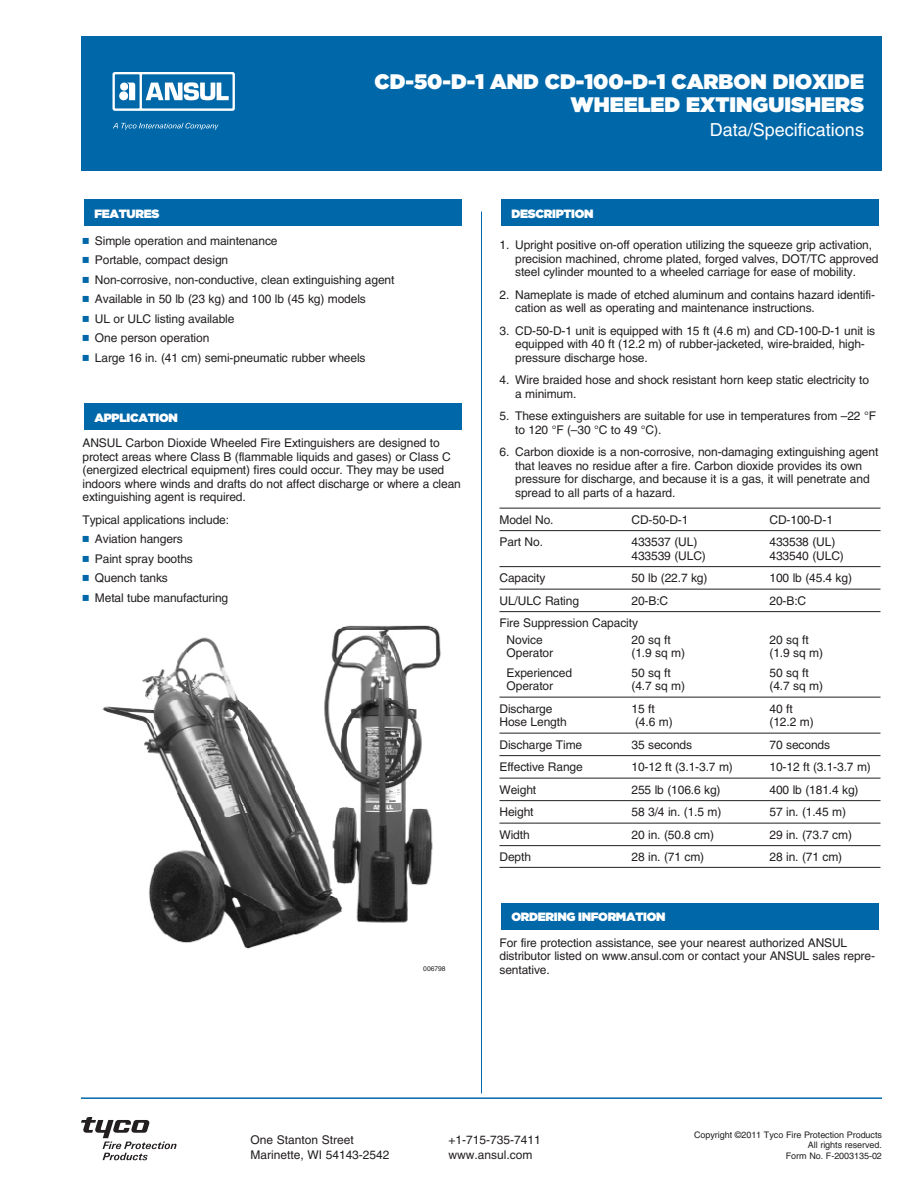
<style>
.page{position:relative;width:918px;height:1188px;background:#fff}
.page>*{position:absolute;margin:0;border:0;box-sizing:border-box;transform-origin:0 0}
.Top_Reversed_Head{font:900 21px/22.5px "Gotham";color:#fff;text-align:right}
.Data_Spec_Reverse_Li{font:18px "Helvetica";color:#fff}
.Text{font:12px/13.5px "Helvetica";letter-spacing:-.01em;color:#231f20}
.Text_1st_Graph{font:12px/13.5px "Helvetica";letter-spacing:-.01em;color:#231f20}
.t1{font:900 12px "Gotham";letter-spacing:-.025em;color:#fff}
.Text-2{font:9px "Helvetica";letter-spacing:-.005em;color:#231f20}
.Text-3{font:6.75px "Helvetica";letter-spacing:-.01em;color:#231f20}
.s1{font-family:"Universal Newswith Comm Pi";color:#0068a9}
</style>
<div class="page">
<div style="left:81px;top:36px;width:801px;height:135px;background:#0068a9"></div>
<svg style="left:112px;top:72px;width:123px;height:39px"></svg>
<svg style="left:113px;top:123px;width:106px;height:7px"></svg>
<div style="left:84px;top:200px;width:378px;height:26px;background:#0068a9"></div>
<div style="left:84px;top:404px;width:378px;height:26px;background:#0068a9"></div>
<img style="left:102px;top:625px;width:339px;height:324px">
<hr style="left:500px;top:508px;width:380px;height:1px;background:#231f20">
<hr style="left:500px;top:530px;width:380px;height:1px;background:#231f20">
<hr style="left:500px;top:566px;width:380px;height:1px;background:#231f20">
<hr style="left:500px;top:589px;width:380px;height:1px;background:#231f20">
<hr style="left:500px;top:611px;width:380px;height:1px;background:#231f20">
<hr style="left:500px;top:697px;width:380px;height:1px;background:#231f20">
<hr style="left:500px;top:733px;width:380px;height:1px;background:#231f20">
<hr style="left:500px;top:755px;width:380px;height:1px;background:#231f20">
<hr style="left:500px;top:778px;width:380px;height:1px;background:#231f20">
<hr style="left:500px;top:800px;width:380px;height:1px;background:#231f20">
<hr style="left:500px;top:823px;width:380px;height:1px;background:#231f20">
<hr style="left:500px;top:845px;width:380px;height:1px;background:#231f20">
<hr style="left:500px;top:867px;width:380px;height:1px;background:#231f20">
<div style="left:501px;top:200px;width:378px;height:26px;background:#0068a9"></div>
<div style="left:501px;top:903px;width:378px;height:27px;background:#0068a9"></div>
<hr style="left:481px;top:212px;width:1px;height:882px;background:#0068a9">
<hr style="left:81px;top:1098px;width:801px;height:1px;background:#0068a9">
<svg style="left:81px;top:1118px;width:96px;height:42px"></svg>
<p class="Top_Reversed_Head" style="left:375px;top:70px;width:491px">CD-50-D-1 AND CD-100-D-1 CARBON DIOXIDE<br>WHEELED EXTINGUISHERS</p>
<p class="Data_Spec_Reverse_Li" style="left:710px;top:119px;width:156px">Data/Specifications</p>
<p class="t1" style="left:94px;top:207px;width:66px">FEATURES</p>
<p class="Text_1st_Graph" style="left:82px;top:234px;width:197px"><span class="s1">n</span> Simple operation and maintenance</p>
<p class="Text_1st_Graph" style="left:82px;top:253px;width:147px"><span class="s1">n</span> Portable, compact design</p>
<p class="Text_1st_Graph" style="left:82px;top:273px;width:313px"><span class="s1">n</span> Non-corrosive, non-conductive, clean extinguishing agent</p>
<p class="Text_1st_Graph" style="left:82px;top:292px;width:285px"><span class="s1">n</span> Available in 50 lb (23 kg) and 100 lb (45 kg) models</p>
<p class="Text_1st_Graph" style="left:82px;top:312px;width:154px"><span class="s1">n</span> UL or ULC listing available</p>
<p class="Text_1st_Graph" style="left:82px;top:331px;width:128px"><span class="s1">n</span> One person operation</p>
<p class="Text_1st_Graph" style="left:82px;top:351px;width:285px"><span class="s1">n</span> Large 16 in. (41 cm) semi-pneumatic rubber wheels</p>
<p class="t1" style="left:94px;top:411px;width:85px">APPLICATION</p>
<p class="Text_1st_Graph" style="left:82px;top:436px;width:380px">ANSUL Carbon Dioxide Wheeled Fire Extinguishers are designed to protect areas where Class B (flammable liquids and gases) or Class C (energized electrical equipment) fires could occur. They may be used indoors where winds and drafts do not affect discharge or where a clean extinguishing agent is required.</p>
<p class="Text" style="left:82px;top:513px;width:148px">Typical applications include:</p>
<p class="Text_1st_Graph" style="left:82px;top:532px;width:102px"><span class="s1">n</span> Aviation hangers</p>
<p class="Text_1st_Graph" style="left:82px;top:552px;width:112px"><span class="s1">n</span> Paint spray booths</p>
<p class="Text_1st_Graph" style="left:82px;top:571px;width:87px"><span class="s1">n</span> Quench tanks</p>
<p class="Text_1st_Graph" style="left:82px;top:591px;width:147px"><span class="s1">n</span> Metal tube manufacturing</p>
<p class="Text-3" style="left:423px;top:964px;width:24px">006798</p>
<p class="t1" style="left:512px;top:207px;width:84px">DESCRIPTION</p>
<p class="Text" style="left:515px;top:238px;width:365px;text-indent:-16px">1. Upright positive on-off operation utilizing the squeeze grip activation, precision machined, chrome plated, forged valves, DOT/TC approved steel cylinder mounted to a wheeled carriage for ease of mobility.</p>
<p class="Text" style="left:515px;top:288px;width:362px;text-indent:-16px">2. Nameplate is made of etched aluminum and contains hazard identifi&shy;cation as well as operating and maintenance instructions.</p>
<p class="Text" style="left:515px;top:324px;width:362px;text-indent:-16px">3. CD-50-D-1 unit is equipped with 15 ft (4.6 m) and CD-100-D-1 unit is equipped with 40 ft (12.2 m) of rubber-jacketed, wire-braided, high&shy;pressure discharge hose.</p>
<p class="Text" style="left:515px;top:373px;width:356px;text-indent:-16px">4. Wire braided hose and shock resistant horn keep static electricity to a minimum.</p>
<p class="Text" style="left:515px;top:409px;width:362px;text-indent:-16px">5. These extinguishers are suitable for use in temperatures from –22 °F to 120 °F (–30 °C to 49 °C).</p>
<p class="Text" style="left:515px;top:445px;width:365px;text-indent:-16px">6. Carbon dioxide is a non-corrosive, non-damaging extinguishing agent that leaves no residue after a fire. Carbon dioxide provides its own pressure for discharge, and because it is a gas, it will penetrate and spread to all parts of a hazard.</p>
<p class="Text" style="left:500px;top:513px;width:56px">Model No.</p>
<p class="Text" style="left:632px;top:513px;width:59px">CD-50-D-1</p>
<p class="Text" style="left:770px;top:513px;width:65px">CD-100-D-1</p>
<p class="Text" style="left:500px;top:535px;width:45px">Part No.</p>
<p class="Text" style="left:632px;top:535px;width:67px">433537 (UL)</p>
<p class="Text" style="left:770px;top:535px;width:67px">433538 (UL)</p>
<p class="Text" style="left:632px;top:549px;width:76px">433539 (ULC)</p>
<p class="Text" style="left:770px;top:549px;width:76px">433540 (ULC)</p>
<p class="Text" style="left:500px;top:571px;width:47px">Capacity</p>
<p class="Text" style="left:632px;top:571px;width:78px">50 lb (22.7 kg)</p>
<p class="Text" style="left:770px;top:571px;width:84px">100 lb (45.4 kg)</p>
<p class="Text" style="left:500px;top:594px;width:81px">UL/ULC Rating</p>
<p class="Text" style="left:632px;top:594px;width:38px">20-B:C</p>
<p class="Text" style="left:770px;top:594px;width:38px">20-B:C</p>
<p class="Text" style="left:500px;top:616px;width:140px">Fire Suppression Capacity</p>
<p class="Text" style="left:507px;top:633px;width:38px">Novice</p>
<p class="Text" style="left:632px;top:633px;width:41px">20 sq ft</p>
<p class="Text" style="left:770px;top:633px;width:41px">20 sq ft</p>
<p class="Text" style="left:507px;top:646px;width:48px">Operator</p>
<p class="Text" style="left:632px;top:646px;width:55px">(1.9 sq m)</p>
<p class="Text" style="left:770px;top:646px;width:55px">(1.9 sq m)</p>
<p class="Text" style="left:507px;top:666px;width:67px">Experienced</p>
<p class="Text" style="left:632px;top:666px;width:41px">50 sq ft</p>
<p class="Text" style="left:770px;top:666px;width:41px">50 sq ft</p>
<p class="Text" style="left:507px;top:679px;width:48px">Operator</p>
<p class="Text" style="left:632px;top:679px;width:55px">(4.7 sq m)</p>
<p class="Text" style="left:770px;top:679px;width:55px">(4.7 sq m)</p>
<p class="Text" style="left:500px;top:702px;width:55px">Discharge</p>
<p class="Text" style="left:632px;top:702px;width:25px">15 ft</p>
<p class="Text" style="left:770px;top:702px;width:25px">40 ft</p>
<p class="Text" style="left:500px;top:715px;width:69px">Hose Length</p>
<p class="Text" style="left:635px;top:715px;width:39px">(4.6 m)</p>
<p class="Text" style="left:770px;top:715px;width:46px">(12.2 m)</p>
<p class="Text" style="left:500px;top:738px;width:84px">Discharge Time</p>
<p class="Text" style="left:632px;top:738px;width:62px">35 seconds</p>
<p class="Text" style="left:770px;top:738px;width:62px">70 seconds</p>
<p class="Text" style="left:500px;top:760px;width:85px">Effective Range</p>
<p class="Text" style="left:632px;top:760px;width:103px">10-12 ft (3.1-3.7 m)</p>
<p class="Text" style="left:770px;top:760px;width:103px">10-12 ft (3.1-3.7 m)</p>
<p class="Text" style="left:500px;top:783px;width:38px">Weight</p>
<p class="Text" style="left:632px;top:783px;width:91px">255 lb (106.6 kg)</p>
<p class="Text" style="left:770px;top:783px;width:91px">400 lb (181.4 kg)</p>
<p class="Text" style="left:500px;top:805px;width:36px">Height</p>
<p class="Text" style="left:632px;top:805px;width:92px">58 3/4 in. (1.5 m)</p>
<p class="Text" style="left:770px;top:805px;width:78px">57 in. (1.45 m)</p>
<p class="Text" style="left:500px;top:828px;width:32px">Width</p>
<p class="Text" style="left:632px;top:828px;width:84px">20 in. (50.8 cm)</p>
<p class="Text" style="left:770px;top:828px;width:84px">29 in. (73.7 cm)</p>
<p class="Text" style="left:500px;top:850px;width:33px">Depth</p>
<p class="Text" style="left:632px;top:850px;width:74px">28 in. (71 cm)</p>
<p class="Text" style="left:770px;top:850px;width:74px">28 in. (71 cm)</p>
<p class="t1" style="left:512px;top:910px;width:155px">ORDERING INFORMATION</p>
<p class="Text_1st_Graph" style="left:500px;top:936px;width:377px">For fire protection assistance, see your nearest authorized ANSUL distributor listed on www.ansul.com or contact your ANSUL sales repre&shy;sentative.</p>
<p class="Text_1st_Graph" style="left:250px;top:1133px;width:105px">One Stanton Street</p>
<p class="Text_1st_Graph" style="left:250px;top:1148px;width:141px">Marinette, WI 54143-2542</p>
<p class="Text_1st_Graph" style="left:448px;top:1133px;width:94px">+1-715-735-7411</p>
<p class="Text_1st_Graph" style="left:448px;top:1148px;width:85px">www.ansul.com</p>
<p class="Text-2" style="left:694px;top:1129px;width:189px">Copyright ©2011 Tyco Fire Protection Products</p>
<p class="Text-2" style="left:808px;top:1140px;width:76px">All rights reserved.</p>
<p class="Text-2" style="left:786px;top:1151px;width:98px">Form No. F-2003135-02</p>
</div>
